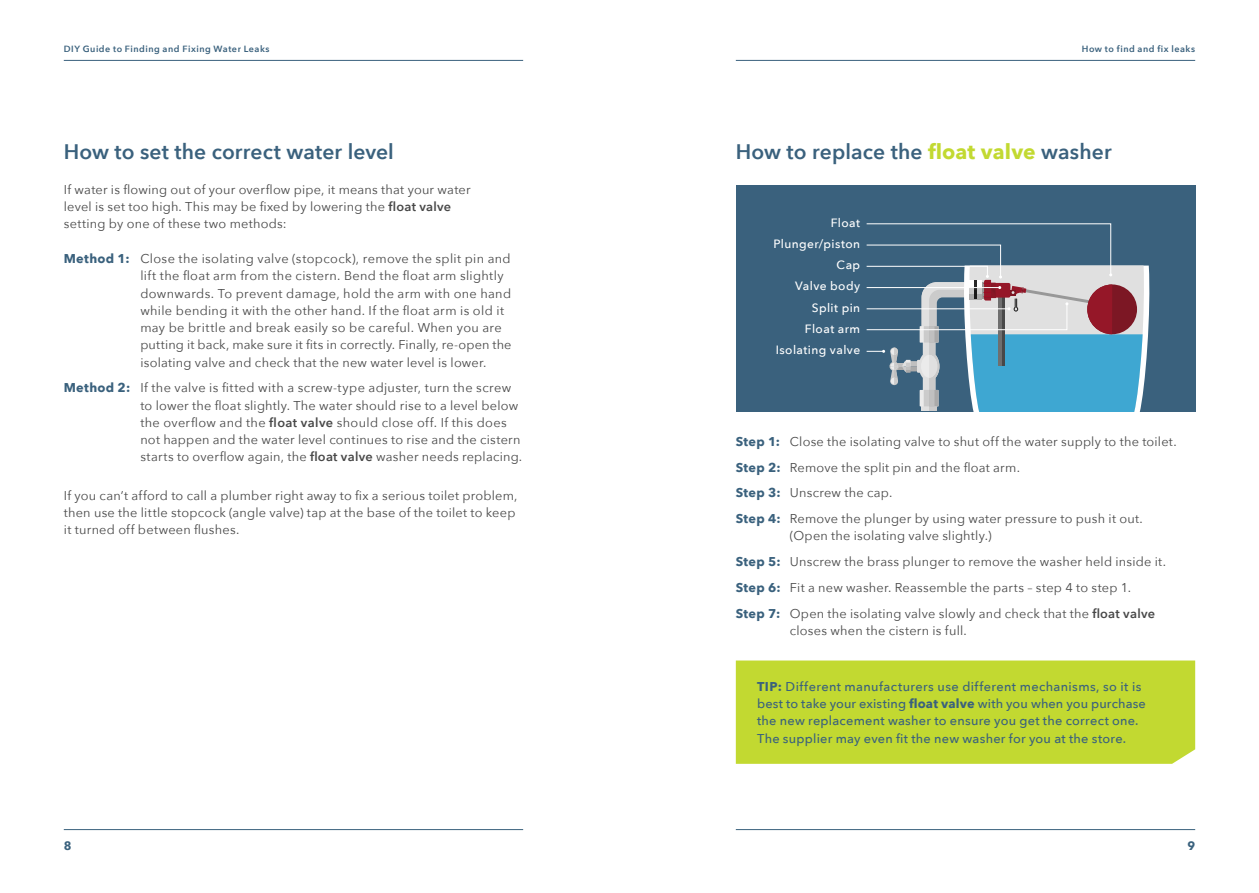
<style>
.page{position:relative;width:1259px;height:893px;background:#fff}
.page>*{position:absolute;margin:0;border:0;box-sizing:border-box;transform-origin:0 0}
.t1{font:600 21px "Avenir Next";letter-spacing:.005em;color:#3a617d}
.t2{font:12.75px/17.2px "Avenir Next";letter-spacing:.02em;color:#484848}
.t3{font:500 12.75px/17.2px "Avenir Next";letter-spacing:.02em;color:#3a617d}
.t4{font:500 12px/21.3px "Avenir Next";letter-spacing:.035em;color:#fff;text-align:right}
.t5{font:700 12px "Avenir Next";color:#3a617d}
.t6{font:600 9px "Avenir Next";letter-spacing:.06em;color:#3a617d}
.s1{font-weight:600}
.s2{font-weight:700;color:#3a617d}
.s3{font-weight:700;color:#c2d931}
.s4{font-weight:700}
</style>
<div class="page">
<div style="left:736px;top:185px;width:459px;height:226px;background:#3a617d"></div>
<div style="left:736px;top:660px;width:459px;height:104px;background:#c2d931"></div>
<svg style="left:866px;top:223px;width:284px;height:188px"></svg>
<hr style="left:736px;top:60px;width:459px;height:1px;background:#3a617d">
<hr style="left:736px;top:829px;width:459px;height:1px;background:#3a617d">
<hr style="left:64px;top:60px;width:459px;height:1px;background:#3a617d">
<hr style="left:64px;top:829px;width:459px;height:1px;background:#3a617d">
<p class="t6" style="left:64px;top:41px;width:207px">DIY Guide to Finding and Fixing Water Leaks</p>
<h1 class="t1" style="left:64px;top:134px;width:331px">How to set the correct water level</h1>
<p class="t2" style="left:64px;top:180px;width:408px">If water is flowing out of your overflow pipe, it means that your water level is set too high. This may be fixed by lowering the <span class="s1">float valve </span>setting by one of these two methods:</p>
<p class="t2" style="left:140px;top:249px;width:373px;text-indent:-77px"><span class="s2">Method 1:</span> Close the isolating valve (stopcock), remove the split pin and lift the float arm from the cistern. Bend the float arm slightly downwards. To prevent damage, hold the arm with one hand while bending it with the other hand. If the float arm is old it may be brittle and break easily so be careful. When you are putting it back, make sure it fits in correctly. Finally, re-open the isolating valve and check that the new water level is lower.</p>
<p class="t2" style="left:140px;top:379px;width:383px;text-indent:-77px"><span class="s2">Method 2:</span> If the valve is fitted with a screw-type adjuster, turn the screw to lower the float slightly. The water should rise to a level below the overflow and the <span class="s1">float valve</span> should close off. If this does not happen and the water level continues to rise and the cistern starts to overflow again, the <span class="s1">float valve</span> washer needs replacing.</p>
<p class="t2" style="left:64px;top:486px;width:455px">If you can’t afford to call a plumber right away to fix a serious toilet problem, then use the little stopcock (angle valve) tap at the base of the toilet to keep it turned off between flushes.</p>
<p class="t5" style="left:64px;top:836px;width:9px">8</p>
<p class="t6" style="left:1081px;top:41px;width:115px">How to find and fix leaks</p>
<h1 class="t1" style="left:736px;top:134px;width:377px">How to replace the <span class="s3">float valve</span> washer</h1>
<p class="t4" style="left:773px;top:211px;width:88px">Float<br>Plunger/piston</p>
<p class="t4" style="left:795px;top:275px;width:66px">Valve body<br>Split pin</p>
<p class="t4" style="left:775px;top:339px;width:86px">Isolating valve</p>
<p class="t4" style="left:836px;top:254px;width:25px">Cap</p>
<p class="t4" style="left:805px;top:318px;width:57px">Float arm</p>
<p class="t2" style="left:736px;top:428px;width:442px;line-height:25.8px"><span class="s2">Step 1:</span> Close the isolating valve to shut off the water supply to the toilet.<br><span class="s2">Step 2:</span> Remove the split pin and the float arm.<br><span class="s2">Step 3:</span> Unscrew the cap.<br><span class="s2">Step 4:</span> Remove the plunger by using water pressure to push it out.</p>
<p class="t2" style="left:736px;top:523px;width:432px;line-height:25.8px;text-indent:54px">(Open the isolating valve slightly.)<br><span class="s2">Step 5:</span> Unscrew the brass plunger to remove the washer held inside it.<br><span class="s2">Step 6:</span> Fit a new washer. Reassemble the parts – step 4 to step 1.<br><span class="s2">Step 7:</span> Open the isolating valve slowly and check that the <span class="s1">float valve</span></p>
<p class="t2" style="left:790px;top:621px;width:178px">closes when the cistern is full.</p>
<p class="t3" style="left:757px;top:677px;width:390px"><span class="s4">TIP:</span> Different manufacturers use different mechanisms, so it is best to take your existing <span class="s4">float valve</span> with you when you purchase the new replacement washer to ensure you get the correct one.<br>The supplier may even fit the new washer for you at the store.</p>
<p class="t5" style="left:1187px;top:836px;width:9px">9</p>
</div>
